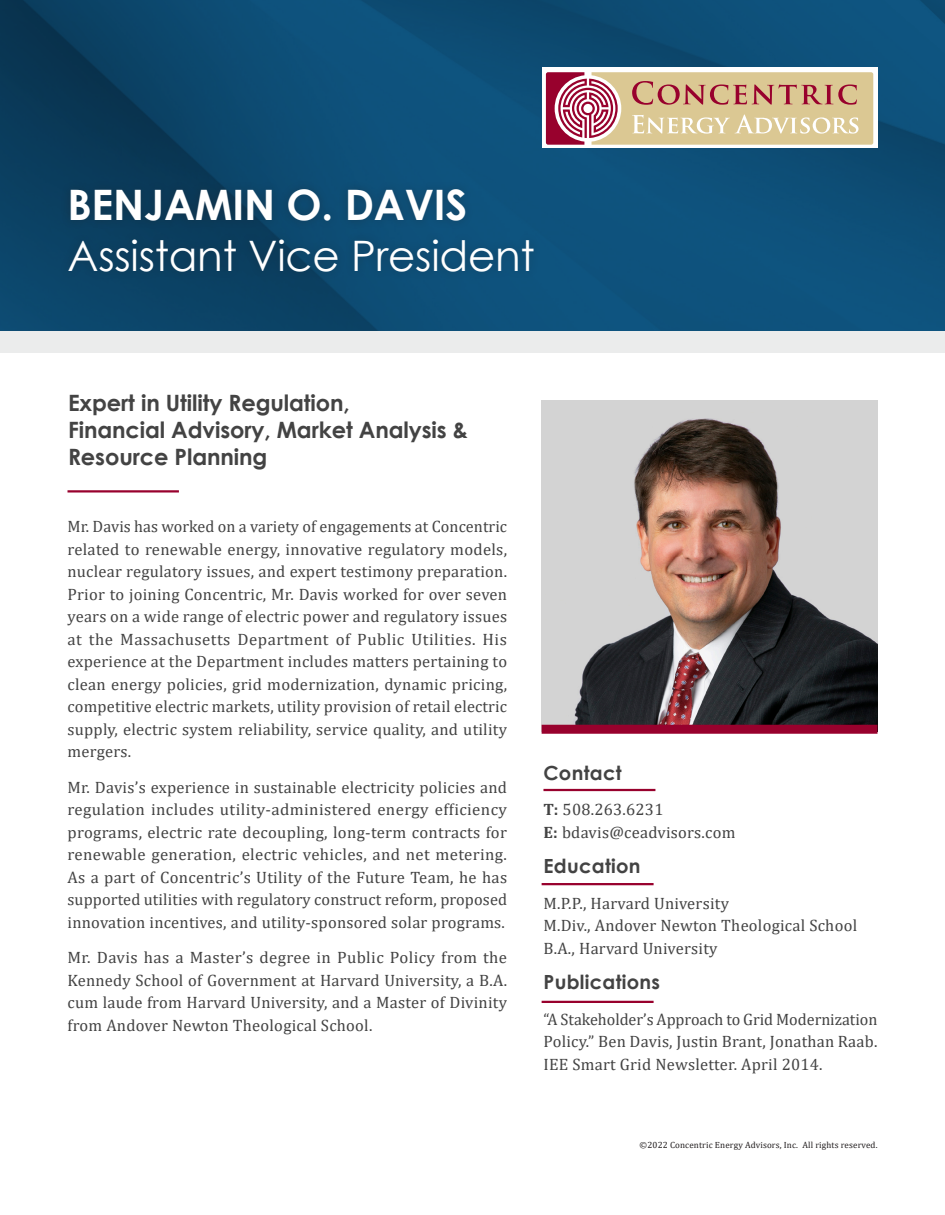
<style>
.page{position:relative;width:945px;height:1215px;background:#fff}
.page>*{position:absolute;margin:0;border:0;box-sizing:border-box;transform-origin:0 0}
.t1{font:42px "Century Gothic";letter-spacing:-.005em;color:#fff}
.t2{font:700 42px "Century Gothic";letter-spacing:-.005em;color:#fff}
.t3{font:700 22.5px/27px "Century Gothic";letter-spacing:-.005em;color:#434343}
.t4{font:700 19.5px "Century Gothic";letter-spacing:.015em;color:#434343}
.t5{font:16.5px/22.5px "Cambria";letter-spacing:.015em;color:#434343;text-align:justify}
.t6{font:9px "Cambria";letter-spacing:.015em;color:#231f20}
.s1{font-weight:700}
</style>
<div class="page">
<img style="left:0;top:0;width:945px;height:331px">
<div style="left:60px;top:180px;width:483px;height:100px;background:#231f20;opacity:.3"></div>
<div style="left:0;top:331px;width:945px;height:21px;background:#ebecec"></div>
<hr style="left:543px;top:789px;width:112px;height:2px;background:#98012d">
<hr style="left:542px;top:883px;width:112px;height:2px;background:#98012d">
<hr style="left:542px;top:1001px;width:112px;height:2px;background:#98012d">
<img style="left:542px;top:400px;width:336px;height:325px">
<div style="left:542px;top:725px;width:336px;height:9px;background:#98012d"></div>
<hr style="left:68px;top:490px;width:111px;height:3px;background:#98012d">
<div style="left:542px;top:68px;width:336px;height:80px;background:#fff"></div>
<svg style="left:546px;top:72px;width:327px;height:73px;background:#d4ae91"></svg>
<h1 class="t2" style="left:68px;top:173px;width:401px">BENJAMIN O. DAVIS</h1>
<h1 class="t1" style="left:68px;top:226px;width:469px">Assistant Vice President</h1>
<h2 class="t3" style="left:68px;top:388px;width:402px">Expert in Utility Regulation,<br>Financial Advisory, Market Analysis &amp;<br>Resource Planning</h2>
<p class="t5" style="left:68px;top:515px;width:441px">Mr. Davis has worked on a variety of engagements at Concentric related to renewable energy, innovative regulatory models, nuclear regulatory issues, and expert testimony preparation.<br>Prior to joining Concentric, Mr. Davis worked for over seven years on a wide range of electric power and regulatory issues at the Massachusetts Department of Public Utilities. His experience at the Department includes matters pertaining to clean energy policies, grid modernization, dynamic pricing, competitive electric markets, utility provision of retail electric supply, electric system reliability, service quality, and utility mergers.</p>
<p class="t5" style="left:68px;top:776px;width:441px">Mr. Davis’s experience in sustainable electricity policies and regulation includes utility-administered energy efficiency programs, electric rate decoupling, long-term contracts for renewable generation, electric vehicles, and net metering.<br>As a part of Concentric’s Utility of the Future Team, he has supported utilities with regulatory construct reform, proposed innovation incentives, and utility-sponsored solar programs.</p>
<p class="t5" style="left:68px;top:946px;width:441px">Mr. Davis has a Master’s degree in Public Policy from the Kennedy School of Government at Harvard University, a B.A. cum laude from Harvard University, and a Master of Divinity from Andover Newton Theological School.</p>
<p class="t4" style="left:543px;top:758px;width:80px">Contact</p>
<p class="t5" style="left:543px;top:798px;width:194px"><span class="s1">T:</span> 508.263.6231<br><span class="s1">E:</span> bdavis@ceadvisors.com</p>
<p class="t4" style="left:543px;top:851px;width:99px">Education</p>
<p class="t5" style="left:543px;top:892px;width:315px;text-align:left">M.P.P., Harvard University<br>M.Div., Andover Newton Theological School<br>B.A., Harvard University</p>
<p class="t4" style="left:543px;top:967px;width:118px">Publications</p>
<p class="t5" style="left:543px;top:1008px;width:335px">“A Stakeholder’s Approach to Grid Modernization Policy.” Ben Davis, Justin Brant, Jonathan Raab.<br>IEE Smart Grid Newsletter. April 2014.</p>
<p class="t6" style="left:640px;top:1139px;width:239px">©2022 Concentric Energy Advisors, Inc. All rights reserved.</p>
</div>
